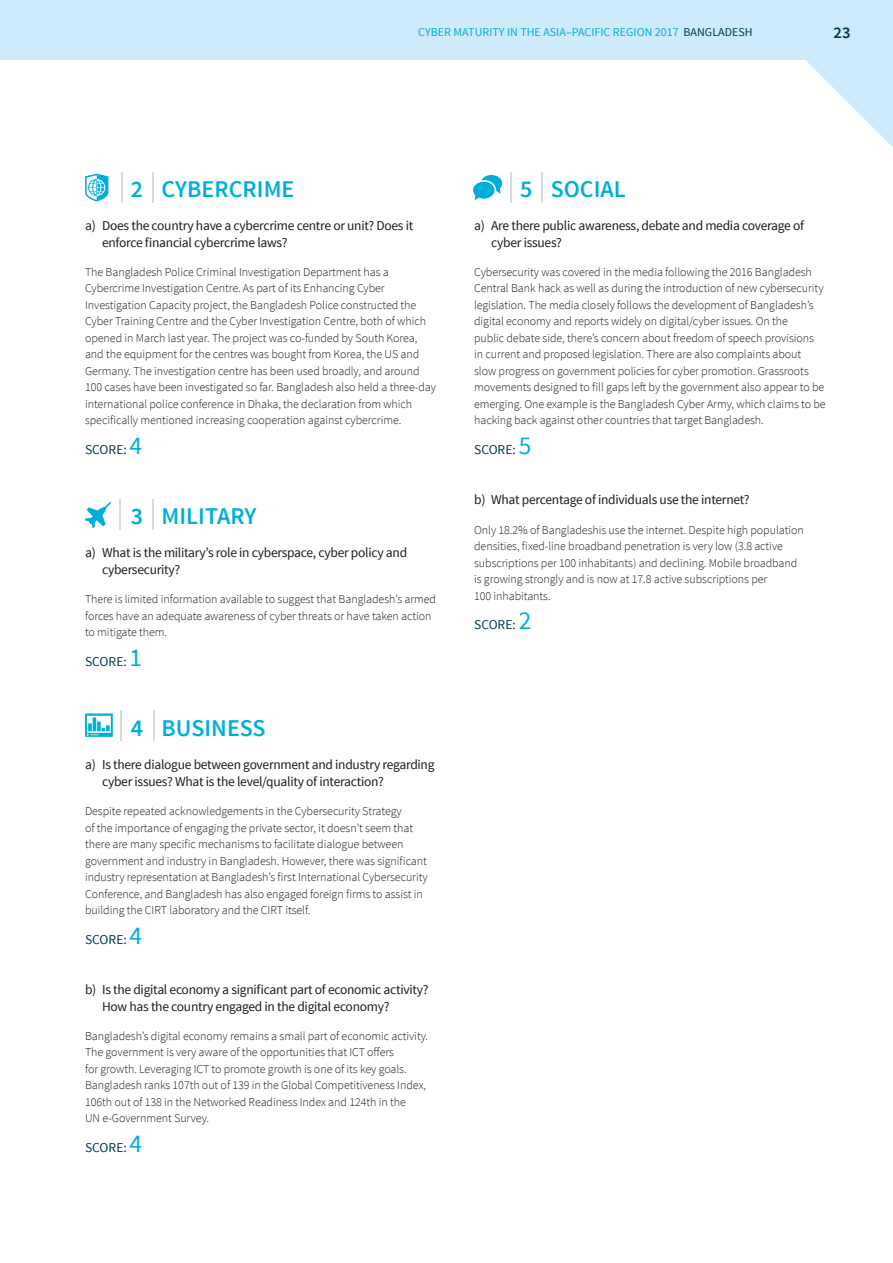
<style>
.page{position:relative;width:893px;height:1263px;background:#fff}
.page>*{position:absolute;margin:0;border:0;box-sizing:border-box;transform-origin:0 0}
.H3___Number_list{font:600 24px "Source Sans Pro";color:#00aedc}
.t1{font:600 16.5px "Source Sans Pro";color:#00384f}
.t2{font:13.5px/16.5px "Source Sans Pro";letter-spacing:-.02em;color:#1b1c20}
.Weight_Score_Small{font:13.5px "Source Sans Pro";color:#00384f}
.Text_8pt{font:300 12px/16.5px "Source Sans Pro";letter-spacing:-.005em;color:#1b1c20}
.t3{font:12px "Source Sans Pro";color:#00aedc}
.s1{color:#00384f}
.s2{font-size:25.5px;color:#00aedc}
</style>
<div class="page">
<svg style="left:85px;top:174px;width:23px;height:27px"></svg>
<hr style="left:121px;top:173px;width:1px;height:30px;background:#d8dbdc">
<hr style="left:152px;top:173px;width:1px;height:30px;background:#d8dbdc">
<svg style="left:85px;top:502px;width:26px;height:26px"></svg>
<hr style="left:119px;top:500px;width:1px;height:30px;background:#d8dbdc">
<hr style="left:153px;top:500px;width:1px;height:30px;background:#d8dbdc">
<svg style="left:85px;top:713px;width:28px;height:24px"></svg>
<hr style="left:121px;top:710px;width:1px;height:30px;background:#d8dbdc">
<hr style="left:153px;top:710px;width:1px;height:30px;background:#d8dbdc">
<svg style="left:473px;top:175px;width:29px;height:26px"></svg>
<hr style="left:510px;top:173px;width:1px;height:30px;background:#d8dbdc">
<hr style="left:541px;top:173px;width:1px;height:30px;background:#d8dbdc">
<div style="left:0;top:0;width:893px;height:60px;background:#cdebfa"></div>
<svg style="left:806px;top:60px;width:87px;height:87px"></svg>
<p class="t3" style="left:418px;top:25px;width:321px">CYBER MATURITY IN THE ASIA–PACIFIC REGION 2017 <span class="s1">Bang ladesh</span></p>
<h2 class="t1" style="left:833px;top:22px;width:18px">23</h2>
<h3 class="H3___Number_list" style="left:131px;top:173px;width:165px">2 CYBERCRIME</h3>
<p class="t2" style="left:102px;top:218px;width:313px;text-indent:-17px">a) Does the country have a cybercrime centre or unit? Does it enforce financial cybercrime laws?</p>
<p class="Text_8pt" style="left:85px;top:264px;width:352px">The Bangladesh Police Criminal Investigation Department has a Cybercrime Investigation Centre. As part of its Enhancing Cyber Investigation Capacity project, the Bangladesh Police constructed the Cyber Training Centre and the Cyber Investigation Centre, both of which opened in March last year. The project was co-funded by South Korea, and the equipment for the centres was bought from Korea, the US and Germany. The investigation centre has been used broadly, and around 100 cases have been investigated so far. Bangladesh also held a three-day international police conference in Dhaka, the declaration from which specifically mentioned increasing cooperation against cybercrime.</p>
<p class="Weight_Score_Small" style="left:85px;top:441px;width:59px">SCORE: <span class="s2">4</span></p>
<h3 class="H3___Number_list" style="left:131px;top:501px;width:127px">3 MILITARY</h3>
<p class="t2" style="left:102px;top:545px;width:307px;text-indent:-17px">a) What is the military’s role in cyberspace, cyber policy and cybersecurity?</p>
<p class="Text_8pt" style="left:85px;top:591px;width:353px">There is limited information available to suggest that Bangladesh’s armed forces have an adequate awareness of cyber threats or have taken action to mitigate them.</p>
<p class="Weight_Score_Small" style="left:85px;top:653px;width:59px">SCORE: <span class="s2">1</span></p>
<h3 class="H3___Number_list" style="left:131px;top:713px;width:136px">4 BUSINESS</h3>
<p class="t2" style="left:102px;top:757px;width:334px;text-indent:-17px">a) Is there dialogue between government and industry regarding cyber issues? What is the level/quality of interaction?</p>
<p class="Text_8pt" style="left:85px;top:803px;width:344px">Despite repeated acknowledgements in the Cybersecurity Strategy<br>of the importance of engaging the private sector, it doesn’t seem that there are many specific mechanisms to facilitate dialogue between government and industry in Bangladesh. However, there was significant industry representation at Bangladesh’s first International Cybersecurity Conference, and Bangladesh has also engaged foreign firms to assist in building the CIRT laboratory and the CIRT itself.</p>
<p class="Weight_Score_Small" style="left:85px;top:931px;width:59px">SCORE: <span class="s2">4</span></p>
<p class="t2" style="left:102px;top:981px;width:328px;text-indent:-17px">b) Is the digital economy a significant part of economic activity?<br>How has the country engaged in the digital economy?</p>
<p class="Text_8pt" style="left:85px;top:1028px;width:345px">Bangladesh’s digital economy remains a small part of economic activity.<br>The government is very aware of the opportunities that ICT offers<br>for growth. Leveraging ICT to promote growth is one of its key goals.<br>Bangladesh ranks 107th out of 139 in the Global Competitiveness Index, 106th out of 138 in the Networked Readiness Index and 124th in the<br>UN e-Government Survey.</p>
<p class="Weight_Score_Small" style="left:85px;top:1139px;width:59px">SCORE: <span class="s2">4</span></p>
<h3 class="H3___Number_list" style="left:520px;top:173px;width:107px">5 SOCIAL</h3>
<p class="t2" style="left:491px;top:218px;width:314px;text-indent:-17px">a) Are there public awareness, debate and media coverage of cyber issues?</p>
<p class="Text_8pt" style="left:474px;top:264px;width:353px">Cybersecurity was covered in the media following the 2016 Bangladesh Central Bank hack as well as during the introduction of new cybersecurity legislation. The media closely follows the development of Bangladesh’s digital economy and reports widely on digital/cyber issues. On the<br>public debate side, there’s concern about freedom of speech provisions in current and proposed legislation. There are also complaints about slow progress on government policies for cyber promotion. Grassroots movements designed to fill gaps left by the government also appear to be emerging. One example is the Bangladesh Cyber Army, which claims to be hacking back against other countries that target Bangladesh.</p>
<p class="Weight_Score_Small" style="left:474px;top:441px;width:59px">SCORE: <span class="s2">5</span></p>
<p class="t2" style="left:474px;top:492px;width:277px">b) What percentage of individuals use the internet?</p>
<p class="Text_8pt" style="left:474px;top:521px;width:331px">Only 18.2% of Bangladeshis use the internet. Despite high population densities, fixed-line broadband penetration is very low (3.8 active subscriptions per 100 inhabitants) and declining. Mobile broadband is growing strongly and is now at 17.8 active subscriptions per<br>100 inhabitants.</p>
<p class="Weight_Score_Small" style="left:474px;top:616px;width:59px">SCORE: <span class="s2">2</span></p>
</div>
